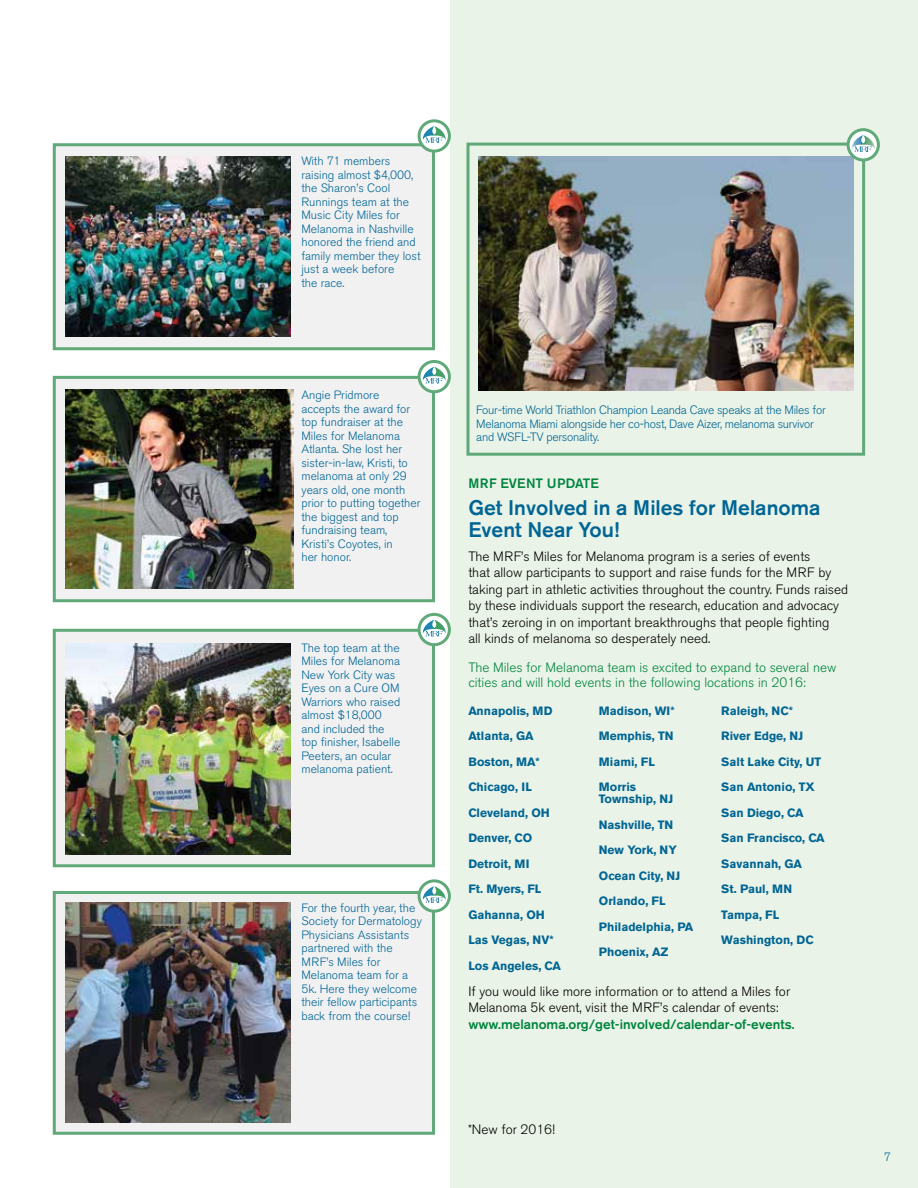
<style>
.page{position:relative;width:918px;height:1188px;background:#fff}
.page>*{position:absolute;margin:0;border:0;box-sizing:border-box;transform-origin:0 0}
.t1{font:500 21px/22.5px "Akzidenz Grotesk BE";color:#006594}
.t2{font:300 13.5px/16.5px "Akzidenz Grotesk BE";color:#000}
.t3{font:300 13.5px/15px "Akzidenz Grotesk BE";color:#00853f}
.t4{font:500 13.5px "Akzidenz Grotesk BE";color:#00853f}
.t5{font:300 12px/13.5px "Akzidenz Grotesk BE";color:#006594}
.t6{font:700 12px/25.5px "Akzidenz Grotesk BE";color:#006594}
.t7{font:300 12px/13.5px "Akzidenz Grotesk BE";letter-spacing:-.02em;color:#006594}
</style>
<div class="page">
<div style="left:450px;top:0;width:468px;height:1188px;background:#eaf3e7"></div>
<div style="left:53px;top:629px;width:382px;height:238px;background:#f1f1f2;border:3px solid #60a979"></div>
<div style="left:53px;top:143px;width:382px;height:207px;background:#f1f1f2;border:3px solid #60a979"></div>
<div style="left:53px;top:891px;width:382px;height:244px;background:#f1f1f2;border:3px solid #60a979"></div>
<svg style="left:419px;top:881px;width:30px;height:30px"></svg>
<svg style="left:423px;top:886px;width:23px;height:17px"></svg>
<div style="left:418px;top:879px;width:33px;height:34px;border:3px solid #60a979;border-radius:50%"></div>
<img style="left:66px;top:903px;width:224px;height:219px">
<div style="left:466px;top:143px;width:399px;height:313px;border:3px solid #60a979"></div>
<img style="left:478px;top:156px;width:375px;height:234px">
<svg style="left:848px;top:130px;width:30px;height:30px"></svg>
<div style="left:847px;top:128px;width:33px;height:33px;border:3px solid #60a979;border-radius:50%"></div>
<img style="left:850px;top:135px;width:5px;height:15px">
<svg style="left:855px;top:135px;width:21px;height:17px"></svg>
<img style="left:66px;top:643px;width:224px;height:211px">
<div style="left:53px;top:376px;width:382px;height:226px;background:#f1f1f2;border:3px solid #60a979"></div>
<img style="left:66px;top:156px;width:224px;height:180px">
<svg style="left:419px;top:614px;width:30px;height:31px"></svg>
<svg style="left:423px;top:620px;width:23px;height:16px"></svg>
<div style="left:418px;top:613px;width:33px;height:33px;border:3px solid #60a979;border-radius:50%"></div>
<svg style="left:419px;top:361px;width:30px;height:31px"></svg>
<svg style="left:423px;top:367px;width:23px;height:17px"></svg>
<div style="left:418px;top:360px;width:33px;height:33px;border:3px solid #60a979;border-radius:50%"></div>
<svg style="left:419px;top:121px;width:30px;height:30px"></svg>
<svg style="left:423px;top:126px;width:23px;height:17px"></svg>
<div style="left:418px;top:119px;width:33px;height:34px;border:3px solid #60a979;border-radius:50%"></div>
<img style="left:66px;top:390px;width:227px;height:199px">
<p class="t5" style="left:301px;top:155px;width:121px">With 71 members raising almost $4,000, the Sharon’s Cool<br>Runnings team at the<br>Music City Miles for<br>Melanoma in Nashville honored the friend and family member they lost just a week before<br>the race.</p>
<p class="t5" style="left:301px;top:388px;width:121px">Angie Pridmore accepts the award for top fundraiser at the<br>Miles for Melanoma<br>Atlanta. She lost her sister-in-law, Kristi, to melanoma at only 29 years old, one month prior to putting together the biggest and top fundraising team,<br>Kristi’s Coyotes, in<br>her honor.</p>
<p class="t5" style="left:301px;top:641px;width:100px">The top team at the<br>Miles for Melanoma<br>New York City was<br>Eyes on a Cure OM<br>Warriors who raised almost $18,000 and included the top finisher, Isabelle<br>Peeters, an ocular melanoma patient.</p>
<p class="t5" style="left:301px;top:901px;width:122px">For the fourth year, the<br>Society for Dermatology<br>Physicians Assistants partnered with the<br>MRF’s Miles for<br>Melanoma team for a<br>5k. Here they welcome their fellow participants back from the course!</p>
<p class="t7" style="left:476px;top:403px;width:351px">Four-time World Triathlon Champion Leanda Cave speaks at the Miles for<br>Melanoma Miami alongside her co-host, Dave Aizer, melanoma survivor and WSFL-TV personality.</p>
<p class="t4" style="left:468px;top:475px;width:132px">MRF EVENT UPDATE</p>
<h1 class="t1" style="left:468px;top:496px;width:354px">Get Involved in a Miles for Melanoma<br>Event Near You!</h1>
<p class="t2" style="left:468px;top:548px;width:381px">The MRF’s Miles for Melanoma program is a series of events<br>that allow participants to support and raise funds for the MRF by taking part in athletic activities throughout the country. Funds raised by these individuals support the research, education and advocacy that’s zeroing in on important breakthroughs that people fighting<br>all kinds of melanoma so desperately need.</p>
<p class="t3" style="left:468px;top:660px;width:370px">The Miles for Melanoma team is excited to expand to several new cities and will hold events in the following locations in 2016:</p>
<p class="t6" style="left:468px;top:698px;width:94px">Annapolis, MD<br>Atlanta, GA<br>Boston, MA*<br>Chicago, IL<br>Cleveland, OH<br>Denver, CO<br>Detroit, MI<br>Ft. Myers, FL<br>Gahanna, OH<br>Las Vegas, NV*<br>Los Angeles, CA</p>
<p class="t2" style="left:468px;top:983px;width:323px">If you would like more information or to attend a Miles for<br>Melanoma 5k event, visit the MRF’s calendar of events:</p>
<p class="t4" style="left:468px;top:1016px;width:328px">www.melanoma.org/get-involved/calendar-of-events.</p>
<p class="t6" style="left:721px;top:698px;width:105px">Raleigh, NC*<br>River Edge, NJ<br>Salt Lake City, UT<br>San Antonio, TX<br>San Diego, CA<br>San Francisco, CA<br>Savannah, GA<br>St. Paul, MN<br>Tampa, FL<br>Washington, DC</p>
<p class="t6" style="left:599px;top:698px;width:77px">Madison, WI*<br>Memphis, TN<br>Miami, FL<br>Morris</p>
<p class="t6" style="left:599px;top:786px;width:96px">Township, NJ<br>Nashville, TN<br>New York, NY<br>Ocean City, NJ<br>Orlando, FL<br>Philadelphia, PA<br>Phoenix, AZ</p>
<p class="t2" style="left:468px;top:1121px;width:88px">*New for 2016!</p>
<p class="t5" style="left:884px;top:1150px;width:8px">7</p>
</div>
